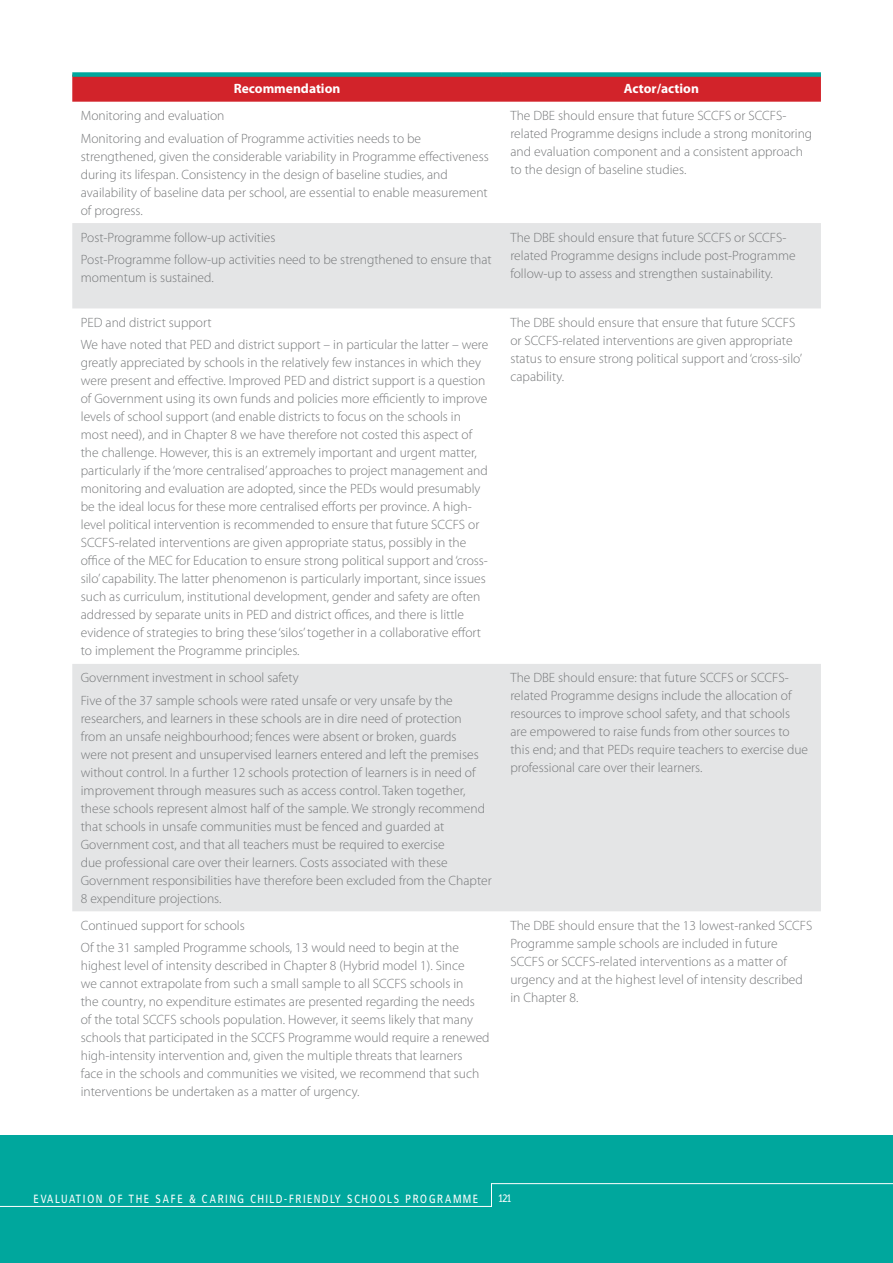
<style>
.page{position:relative;width:893px;height:1263px;background:#fff}
.page>*{position:absolute;margin:0;border:0;box-sizing:border-box;transform-origin:0 0}
.t1{font:300 13.5px/18px "Myriad Pro";color:#757779}
.t2{font:700 13.5px "Myriad Pro";color:#fff}
.t3{font:12px "Francophil Sans";letter-spacing:.155em;color:#fff;scale:.88 1}
.t4{font:10.95px "Francophil Sans";color:#fff;scale:.88 1}
</style>
<div class="page">
<div style="left:0;top:1135px;width:893px;height:128px;background:#00a79d"></div>
<svg style="left:0;top:1183px;width:893px;height:24px"></svg>
<div style="left:72px;top:77px;width:749px;height:25px;background:#d2232a"></div>
<svg style="left:72px;top:223px;width:749px;height:688px"></svg>
<div style="left:72px;top:72px;width:430px;height:5px;background:#00a79d"></div>
<div style="left:502px;top:72px;width:319px;height:5px;background:#00a79d"></div>
<p class="t2" style="left:234px;top:80px;width:108px">Recommendation</p>
<p class="t2" style="left:624px;top:80px;width:77px">Actor/action</p>
<p class="t1" style="left:81px;top:105px;width:342px;line-height:22.2px">Monitoring and evaluation<br>Monitoring and evaluation of Programme activities needs to be</p>
<p class="t1" style="left:81px;top:147px;width:409px">strengthened, given the considerable variability in Programme effectiveness during its lifespan. Consistency in the design of baseline studies, and availability of baseline data per school, are essential to enable measurement of progress.</p>
<p class="t1" style="left:510px;top:107px;width:303px">The DBE should ensure that future SCCFS or SCCFS&shy;related Programme designs include a strong monitoring and evaluation component and a consistent approach to the design of baseline studies.</p>
<p class="t1" style="left:81px;top:226px;width:412px;line-height:22.2px">Post-Programme follow-up activities<br>Post-Programme follow-up activities need to be strengthened to ensure that</p>
<p class="t1" style="left:81px;top:268px;width:134px">momentum is sustained.</p>
<p class="t1" style="left:81px;top:311px;width:409px;line-height:22.2px">PED and district support<br>We have noted that PED and district support – in particular the latter – were</p>
<p class="t1" style="left:81px;top:354px;width:409px">greatly appreciated by schools in the relatively few instances in which they were present and effective. Improved PED and district support is a question of Government using its own funds and policies more efficiently to improve levels of school support (and enable districts to focus on the schools in most need), and in Chapter 8 we have therefore not costed this aspect of the challenge. However, this is an extremely important and urgent matter, particularly if the ‘more centralised’ approaches to project management and monitoring and evaluation are adopted, since the PEDs would presumably be the ideal locus for these more centralised efforts per province. A high&shy;level political intervention is recommended to ensure that future SCCFS or SCCFS-related interventions are given appropriate status, possibly in the office of the MEC for Education to ensure strong political support and ‘cross&shy;silo’ capability. The latter phenomenon is particularly important, since issues such as curriculum, institutional development, gender and safety are often addressed by separate units in PED and district offices, and there is little evidence of strategies to bring these ‘silos’ together in a collaborative effort to implement the Programme principles.</p>
<p class="t1" style="left:81px;top:667px;width:374px;line-height:22.2px">Government investment in school safety<br>Five of the 37 sample schools were rated unsafe or very unsafe by the</p>
<p class="t1" style="left:81px;top:709px;width:412px">researchers, and learners in these schools are in dire need of protection<br>from an unsafe neighbourhood; fences were absent or broken, guards<br>were not present and unsupervised learners entered and left the premises without control. In a further 12 schools protection of learners is in need of improvement through measures such as access control. Taken together, these schools represent almost half of the sample. We strongly recommend that schools in unsafe communities must be fenced and guarded at Government cost, and that all teachers must be required to exercise<br>due professional care over their learners. Costs associated with these Government responsibilities have therefore been excluded from the Chapter 8 expenditure projections.</p>
<p class="t1" style="left:81px;top:914px;width:380px;line-height:22.2px">Continued support for schools<br>Of the 31 sampled Programme schools, 13 would need to begin at the</p>
<p class="t1" style="left:81px;top:956px;width:410px">highest level of intensity described in Chapter 8 (Hybrid model 1). Since<br>we cannot extrapolate from such a small sample to all SCCFS schools in<br>the country, no expenditure estimates are presented regarding the needs<br>of the total SCCFS schools population. However, it seems likely that many schools that participated in the SCCFS Programme would require a renewed high-intensity intervention and, given the multiple threats that learners<br>face in the schools and communities we visited, we recommend that such interventions be undertaken as a matter of urgency.</p>
<p class="t1" style="left:510px;top:228px;width:287px">The DBE should ensure that future SCCFS or SCCFS&shy;related Programme designs include post-Programme follow-up to assess and strengthen sustainability.</p>
<p class="t1" style="left:510px;top:313px;width:293px">The DBE should ensure that ensure that future SCCFS or SCCFS-related interventions are given appropriate status to ensure strong political support and ‘cross-silo’ capability.</p>
<p class="t1" style="left:510px;top:669px;width:299px">The DBE should ensure: that future SCCFS or SCCFS&shy;related Programme designs include the allocation of resources to improve school safety, and that schools are empowered to raise funds from other sources to this end; and that PEDs require teachers to exercise due professional care over their learners.</p>
<p class="t1" style="left:510px;top:916px;width:303px">The DBE should ensure that the 13 lowest-ranked SCCFS Programme sample schools are included in future SCCFS or SCCFS-related interventions as a matter of urgency and at the highest level of intensity described in Chapter 8.</p>
<p class="t3" style="left:34px;top:1192px;width:505px">EVALUATION OF THE SAFE &amp; CARING CHILD-FRIENDLY SCHOOLS PROGRAMME</p>
<p class="t4" style="left:498px;top:1192px;width:17px">121</p>
</div>
